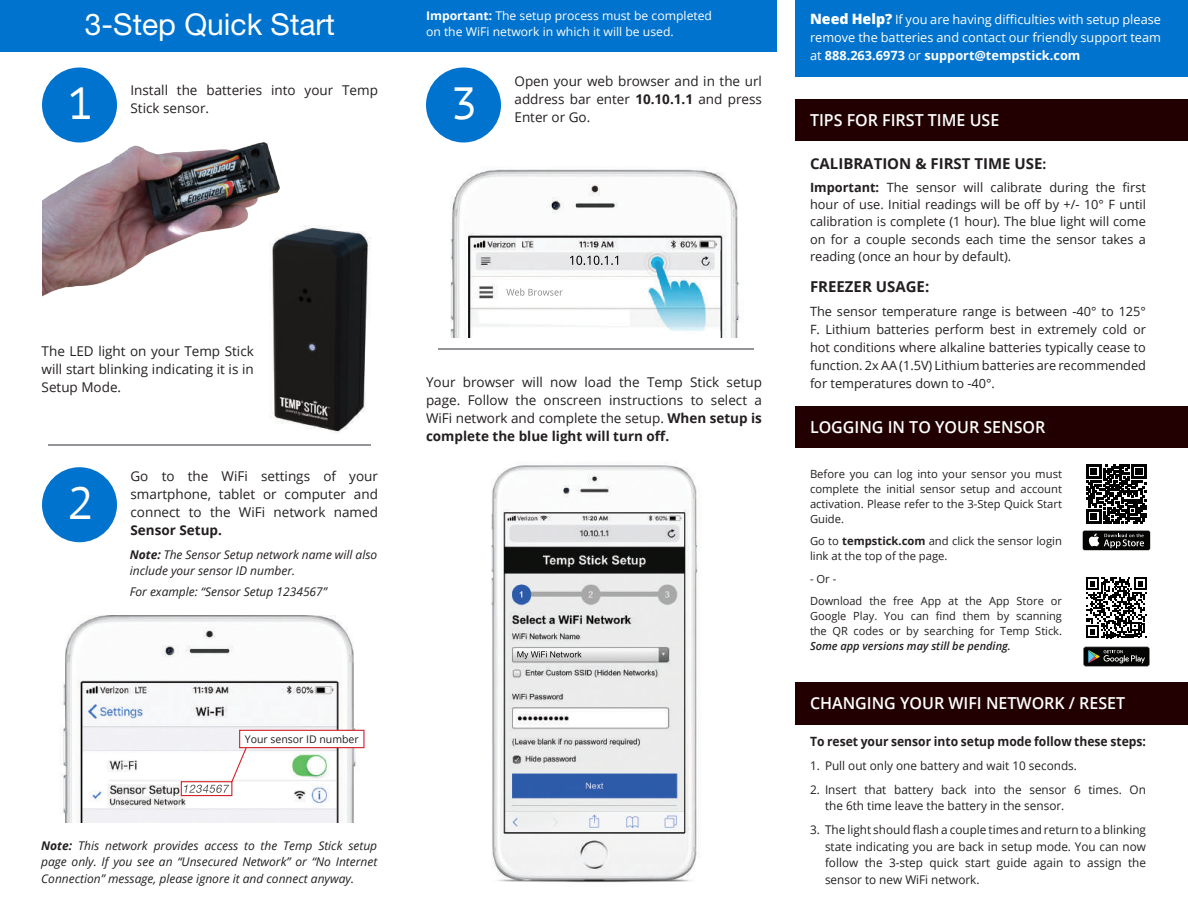
<style>
.page{position:relative;width:1188px;height:918px;background:#fff}
.page>*{position:absolute;margin:0;border:0;box-sizing:border-box;transform-origin:0 0}
.t1{font:45px "PT Mono";color:#fff}
.t2{font:30px "Helvetica Neue LT Std";color:#fff}
.t3{font:600 16.5px "Open Sans";color:#fff}
.t4{font:700 15px "Open Sans";color:#231f20}
.t5{font:13.5px/18px "Open Sans";color:#231f20;text-align:justify}
.t6{font:700 13.5px "Open Sans";color:#231f20}
.t7{font:12.75px/17.2px "Open Sans";color:#231f20;text-align:justify}
.t8{font:12.75px/18px "Open Sans";color:#fff;text-align:justify}
.t9{font:700 12.75px "Open Sans";color:#231f20;scale:.95 1}
.t10{font:12px/16.5px "Open Sans";color:#231f20}
.t11{font:italic 12px/16.5px "Open Sans";color:#231f20;text-align:justify}
.t12{font:12px/16.5px "Open Sans";color:#fff}
.t13{font:11.25px/15px "Open Sans";color:#231f20}
.t14{font:italic 600 11.25px "Open Sans";color:#231f20}
.t15{font:10.5px "Open Sans";color:#231f20}
.s1{font-weight:700}
.s2{font-weight:800;font-size:14.25px}
.s3{font-size:13.5px}
</style>
<div class="page">
<div style="left:42px;top:68px;width:75px;height:74px;background:#0073ce;border-radius:50%"></div>
<div style="left:426px;top:68px;width:75px;height:74px;background:#0073ce;border-radius:50%"></div>
<div style="left:42px;top:467px;width:75px;height:75px;background:#0073ce;border-radius:50%"></div>
<img style="left:42px;top:133px;width:238px;height:164px">
<hr style="left:438px;top:348px;width:315px;height:2px;background:#939598">
<div style="left:0;top:0;width:777px;height:52px;background:#0073ce"></div>
<div style="left:795px;top:0;width:393px;height:76px;background:#0073ce"></div>
<div style="left:795px;top:682px;width:393px;height:42px;background:#220001"></div>
<div style="left:795px;top:406px;width:393px;height:42px;background:#220001"></div>
<div style="left:795px;top:99px;width:393px;height:42px;background:#220001"></div>
<svg style="left:1086px;top:577px;width:61px;height:61px"></svg>
<svg style="left:1084px;top:646px;width:65px;height:21px"></svg>
<svg style="left:1083px;top:647px;width:67px;height:19px"></svg>
<svg style="left:1082px;top:530px;width:69px;height:21px"></svg>
<div style="left:1083px;top:531px;width:67px;height:19px;background:#040503;border-radius:2px"></div>
<svg style="left:1088px;top:533px;width:56px;height:15px"></svg>
<svg style="left:1087px;top:464px;width:59px;height:60px"></svg>
<img style="left:269px;top:225px;width:102px;height:208px">
<hr style="left:49px;top:444px;width:322px;height:2px;background:#939598">
<img style="left:61px;top:615px;width:298px;height:208px">
<img style="left:180px;top:783px;width:56px;height:12px">
<img style="left:184px;top:785px;width:45px;height:8px">
<div style="left:181px;top:781px;width:51px;height:15px;border:1px solid #d1232a"></div>
<svg style="left:230px;top:746px;width:18px;height:37px"></svg>
<div style="left:240px;top:730px;width:124px;height:18px;background:#fff"></div>
<div style="left:239px;top:730px;width:126px;height:18px;border:1px solid #d1232a"></div>
<img style="left:450px;top:169px;width:290px;height:168px">
<img style="left:570px;top:256px;width:48px;height:9px">
<img style="left:506px;top:288px;width:56px;height:8px">
<img style="left:491px;top:463px;width:209px;height:420px">
<img style="left:517px;top:651px;width:65px;height:8px">
<h2 class="t2" style="left:85px;top:6px;width:252px">3-Step Quick Start</h2>
<p class="t12" style="left:426px;top:7px;width:288px"><span class="s1">Important:</span> The setup process must be completed on the WiFi network in which it will be used.</p>
<p class="t5" style="left:130px;top:81px;width:249px">Install the batteries into your Temp<br>Stick sensor.</p>
<p class="t5" style="left:514px;top:72px;width:249px">Open your web browser and in the url address bar enter <span class="s1">10.10.1.1</span> and press Enter or Go.</p>
<h1 class="t1" style="left:67px;top:78px;width:28px">1</h1>
<h1 class="t1" style="left:451px;top:78px;width:28px">3</h1>
<p class="t5" style="left:42px;top:341px;width:214px">The LED light on your Temp Stick will start blinking indicating it is in Setup Mode.</p>
<h1 class="t1" style="left:67px;top:478px;width:28px">2</h1>
<p class="t5" style="left:130px;top:467px;width:249px">Go to the WiFi settings of your smartphone, tablet or computer and connect to the WiFi network named</p>
<p class="t6" style="left:130px;top:521px;width:93px">Sensor Setup.</p>
<p class="t11" style="left:130px;top:546px;width:249px"><span class="s1">Note:</span> The Sensor Setup network name will also include your sensor ID number.</p>
<p class="t11" style="left:130px;top:584px;width:199px">For example: “Sensor Setup 1234567”</p>
<p class="t5" style="left:426px;top:373px;width:338px">Your browser will now load the Temp Stick setup page. Follow the onscreen instructions to select a WiFi network and complete the setup. <span class="s1">When setup is complete the blue light will turn off.</span></p>
<p class="t15" style="left:245px;top:732px;width:115px">Your sensor ID number</p>
<p class="t11" style="left:41px;top:837px;width:338px"><span class="s1">Note:</span> This network provides access to the Temp Stick setup page only. If you see an “Unsecured Network” or “No Internet Connection” message, please ignore it and connect anyway.</p>
<p class="t8" style="left:810px;top:10px;width:353px"><span class="s2">Need Help?</span> If you are having difficulties with setup please remove the batteries and contact our friendly support team at <span class="s1">888.263.6973</span> or <span class="s1">support@tempstick.com</span></p>
<p class="t3" style="left:810px;top:109px;width:191px">TIPS FOR FIRST TIME USE</p>
<p class="t4" style="left:810px;top:152px;width:238px">CALIBRATION &amp; FIRST TIME USE<span class="s3">:</span></p>
<p class="t7" style="left:810px;top:178px;width:338px"><span class="s1">Important:</span> The sensor will calibrate during the first hour of use. Initial readings will be off by +/- 10° F until calibration is complete (1 hour). The blue light will come on for a couple seconds each time the sensor takes a reading (once an hour by default).</p>
<p class="t4" style="left:810px;top:276px;width:121px">FREEZER USAGE:</p>
<p class="t7" style="left:810px;top:302px;width:338px;line-height:18px">The sensor temperature range is between -40° to 125° F. Lithium batteries perform best in extremely cold or hot conditions where alkaline batteries typically cease to function. 2x AA (1.5V) Lithium batteries are recommended for temperatures down to -40°.</p>
<p class="t3" style="left:810px;top:416px;width:237px">LOGGING IN TO YOUR SENSOR</p>
<p class="t13" style="left:810px;top:466px;width:254px;text-align:justify">Before you can log into your sensor you must complete the initial sensor setup and account activation. Please refer to the 3-Step Quick Start Guide.</p>
<p class="t13" style="left:810px;top:533px;width:254px">Go to <span class="s1">tempstick.com</span> and click the sensor login link at the top of the page.</p>
<p class="t13" style="left:810px;top:567px;width:254px;line-height:22.5px">- Or -<br>Download the free App at the App Store or</p>
<p class="t13" style="left:810px;top:608px;width:254px">Google Play. You can find them by scanning the QR codes or by searching for Temp Stick.</p>
<p class="t14" style="left:810px;top:638px;width:202px">Some app versions may still be pending.</p>
<p class="t3" style="left:810px;top:692px;width:317px">CHANGING YOUR WIFI NETWORK / RESET</p>
<p class="t9" style="left:810px;top:732px;width:355px">To reset your sensor into setup mode follow these steps:</p>
<p class="t10" style="left:810px;top:757px;width:269px">1. Pull out only one battery and wait 10 seconds.</p>
<p class="t10" style="left:825px;top:781px;width:323px;text-indent:-15px">2. Insert that battery back into the sensor 6 times. On the 6th time leave the battery in the sensor.</p>
<p class="t10" style="left:825px;top:821px;width:323px;text-align:justify;text-indent:-15px">3. The light should flash a couple times and return to a blinking state indicating you are back in setup mode. You can now follow the 3-step quick start guide again to assign the sensor to new WiFi network.</p>
</div>
